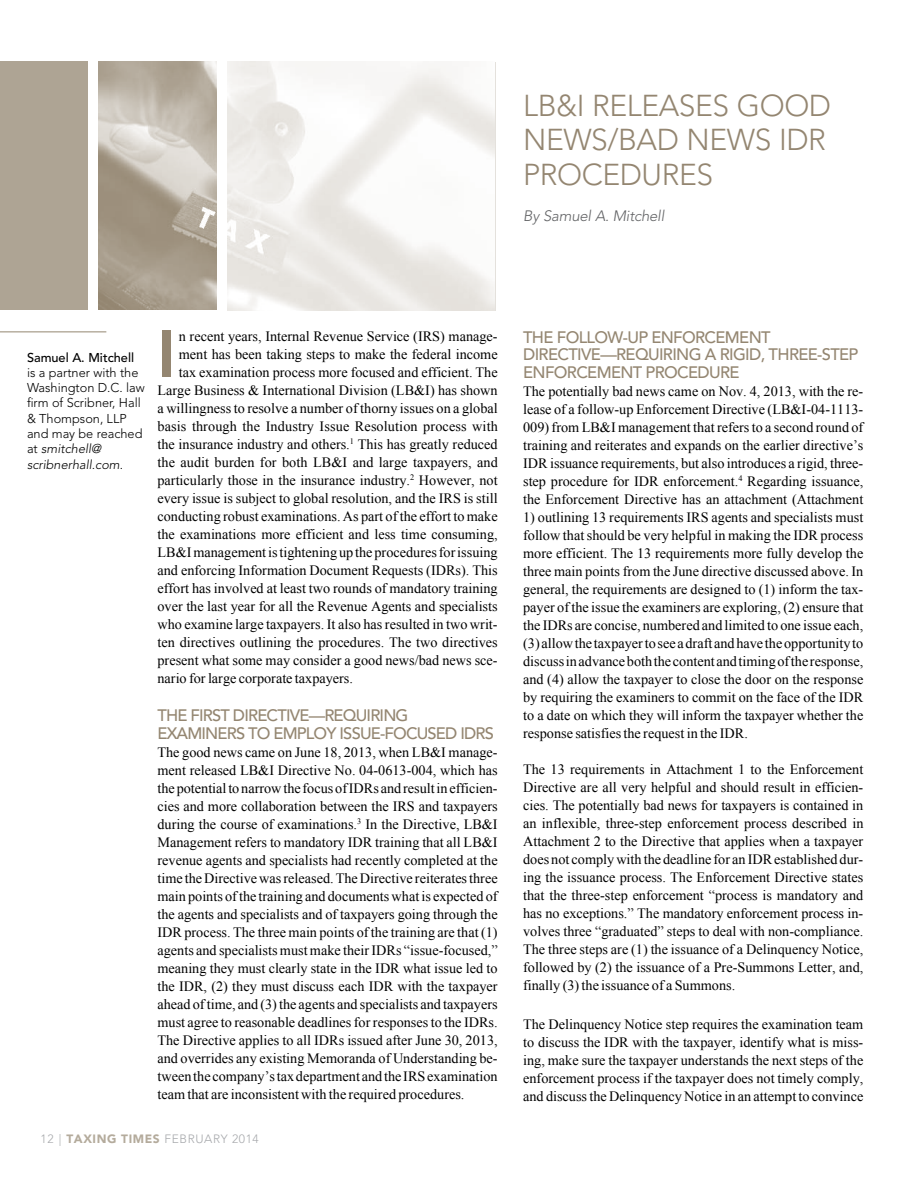
<style>
.page{position:relative;width:918px;height:1188px;background:#fff}
.page>*{position:absolute;margin:0;border:0;box-sizing:border-box;transform-origin:0 0}
.t1{font:800 65.1px "Avenir LT Std";color:#948671}
.t2{font:300 30px/34.5px "Avenir LT Std";letter-spacing:-.015em;color:#948671}
.t3{font:500 16.5px/17.2px "Avenir LT Std";letter-spacing:-.04em;color:#948671}
.t4{font:italic 300 15px "Avenir LT Std";letter-spacing:-.015em;color:#636466}
.t5{font:14.25px/18px "Times New Roman";color:#000;text-align:justify}
.t6{font:300 12.75px/15.3px "Avenir LT Std";color:#000}
.t7{font:500 12.75px "Avenir LT Std";color:#000}
.t8{font:300 12px "Avenir LT Std";letter-spacing:.05em;color:#a7a9ac}
.s1{font-style:italic}
.s2{font-weight:900;color:#b4ab9c}
</style>
<div class="page">
<img style="left:98px;top:62px;width:119px;height:248px">
<div style="left:0;top:62px;width:89px;height:248px;background:#aea494"></div>
<div style="left:88px;top:54px;width:10px;height:277px;background:#fff"></div>
<hr style="left:0;top:332px;width:106px;height:1px;background:#948671">
<h2 class="t2" style="left:523px;top:88px;width:310px">LB&amp;I RELEASES GOOD<br>NEWS/BAD NEWS IDR<br>PROCEDURES</h2>
<p class="t4" style="left:523px;top:207px;width:143px">By Samuel A. Mitchell</p>
<p class="t7" style="left:27px;top:350px;width:109px">Samuel A. Mitchell</p>
<p class="t6" style="left:27px;top:365px;width:119px">is a partner with the<br>Washington D.C. law firm of Scribner, Hall &amp; Thompson, LLP and may be reached at <span class="s1">smitchell@ scribnerhall.com</span>.</p>
<h1 class="t1" style="left:158px;top:316px;width:20px">I</h1>
<p class="t5" style="left:179px;top:327px;width:320px">n recent years, Internal Revenue Service (IRS) manage-</p>
<p class="t5" style="left:179px;top:345px;width:320px">ment has been taking steps to make the federal income</p>
<p class="t5" style="left:179px;top:363px;width:320px">tax examination process more focused and efficient. The</p>
<p class="t5" style="left:158px;top:381px;width:342px">Large Business &amp; International Division (LB&amp;I) has shown</p>
<p class="t5" style="left:158px;top:399px;width:342px">a willingness to resolve a number of thorny issues on a global</p>
<p class="t5" style="left:158px;top:417px;width:342px">basis through the Industry Issue Resolution process with</p>
<p class="t5" style="left:158px;top:435px;width:342px">the insurance industry and others.<sup>1</sup> This has greatly reduced</p>
<p class="t5" style="left:158px;top:453px;width:342px">the audit burden for both LB&amp;I and large taxpayers, and</p>
<p class="t5" style="left:158px;top:471px;width:342px">particularly those in the insurance industry.<sup>2</sup> However, not</p>
<p class="t5" style="left:157px;top:489px;width:342px">every issue is subject to global resolution, and the IRS is still</p>
<p class="t5" style="left:157px;top:507px;width:342px">conducting robust examinations. As part of the effort to make</p>
<p class="t5" style="left:157px;top:525px;width:342px">the examinations more efficient and less time consuming,</p>
<p class="t5" style="left:157px;top:543px;width:342px">LB&amp;I management is tightening up the procedures for issuing</p>
<p class="t5" style="left:157px;top:561px;width:342px">and enforcing Information Document Requests (IDRs). This</p>
<p class="t5" style="left:157px;top:579px;width:342px">effort has involved at least two rounds of mandatory training</p>
<p class="t5" style="left:157px;top:597px;width:342px">over the last year for all the Revenue Agents and specialists</p>
<p class="t5" style="left:157px;top:615px;width:342px">who examine large taxpayers. It also has resulted in two writ-</p>
<p class="t5" style="left:157px;top:633px;width:342px">ten directives outlining the procedures. The two directives</p>
<p class="t5" style="left:157px;top:651px;width:342px">present what some may consider a good news/bad news sce-</p>
<p class="t5" style="left:157px;top:669px;width:197px">nario for large corporate taxpayers.</p>
<p class="t3" style="left:158px;top:708px;width:338px">THE FIRST DIRECTIVE—REQUIRING<br>EXAMINERS TO EMPLOY ISSUE-FOCUSED IDRS</p>
<p class="t5" style="left:157px;top:743px;width:342px">The good news came on June 18, 2013, when LB&amp;I manage&shy;ment released LB&amp;I Directive No. 04-0613-004, which has the potential to narrow the focus of IDRs and result in efficien&shy;cies and more collaboration between the IRS and taxpayers during the course of examinations.<sup>3</sup> In the Directive, LB&amp;I Management refers to mandatory IDR training that all LB&amp;I revenue agents and specialists had recently completed at the time the Directive was released. The Directive reiterates three main points of the training and documents what is expected of the agents and specialists and of taxpayers going through the IDR process. The three main points of the training are that (1) agents and specialists must make their IDRs “issue-focused,” meaning they must clearly state in the IDR what issue led to the IDR, (2) they must discuss each IDR with the taxpayer ahead of time, and (3) the agents and specialists and taxpayers must agree to reasonable deadlines for responses to the IDRs.<br>The Directive applies to all IDRs issued after June 30, 2013, and overrides any existing Memoranda of Understanding be&shy;tween the company’s tax department and the IRS examination team that are inconsistent with the required procedures.</p>
<p class="t8" style="left:40px;top:1132px;width:220px">12 | <span class="s2">TAXING TIMES</span> FEBRUARY 2014</p>
<p class="t3" style="left:523px;top:329px;width:337px">THE FOLLOW-UP ENFORCEMENT<br>DIRECTIVE—REQUIRING A RIGID, THREE-STEP<br>ENFORCEMENT PROCEDURE</p>
<p class="t5" style="left:523px;top:382px;width:342px">The potentially bad news came on Nov. 4, 2013, with the re&shy;lease of a follow-up Enforcement Directive (LB&amp;I-04-1113- 009) from LB&amp;I management that refers to a second round of training and reiterates and expands on the earlier directive’s IDR issuance requirements, but also introduces a rigid, three&shy;step procedure for IDR enforcement.<sup>4</sup> Regarding issuance, the Enforcement Directive has an attachment (Attachment</p>
<p class="t5" style="left:523px;top:508px;width:342px">1) outlining 13 requirements IRS agents and specialists must follow that should be very helpful in making the IDR process more efficient. The 13 requirements more fully develop the three main points from the June directive discussed above. In general, the requirements are designed to (1) inform the tax&shy;payer of the issue the examiners are exploring, (2) ensure that the IDRs are concise, numbered and limited to one issue each, (3) allow the taxpayer to see a draft and have the opportunity to discuss in advance both the content and timing of the response, and (4) allow the taxpayer to close the door on the response by requiring the examiners to commit on the face of the IDR to a date on which they will inform the taxpayer whether the response satisfies the request in the IDR.</p>
<p class="t5" style="left:523px;top:760px;width:342px">The 13 requirements in Attachment 1 to the Enforcement Directive are all very helpful and should result in efficien&shy;cies. The potentially bad news for taxpayers is contained in an inflexible, three-step enforcement process described in Attachment 2 to the Directive that applies when a taxpayer does not comply with the deadline for an IDR established dur&shy;ing the issuance process. The Enforcement Directive states that the three-step enforcement “process is mandatory and has no exceptions.” The mandatory enforcement process in&shy;volves three “graduated” steps to deal with non-compliance.<br>The three steps are (1) the issuance of a Delinquency Notice, followed by (2) the issuance of a Pre-Summons Letter, and, finally (3) the issuance of a Summons.</p>
<p class="t5" style="left:523px;top:1015px;width:342px">The Delinquency Notice step requires the examination team to discuss the IDR with the taxpayer, identify what is miss&shy;ing, make sure the taxpayer understands the next steps of the enforcement process if the taxpayer does not timely comply, and discuss the Delinquency Notice in an attempt to convince</p>
</div>
